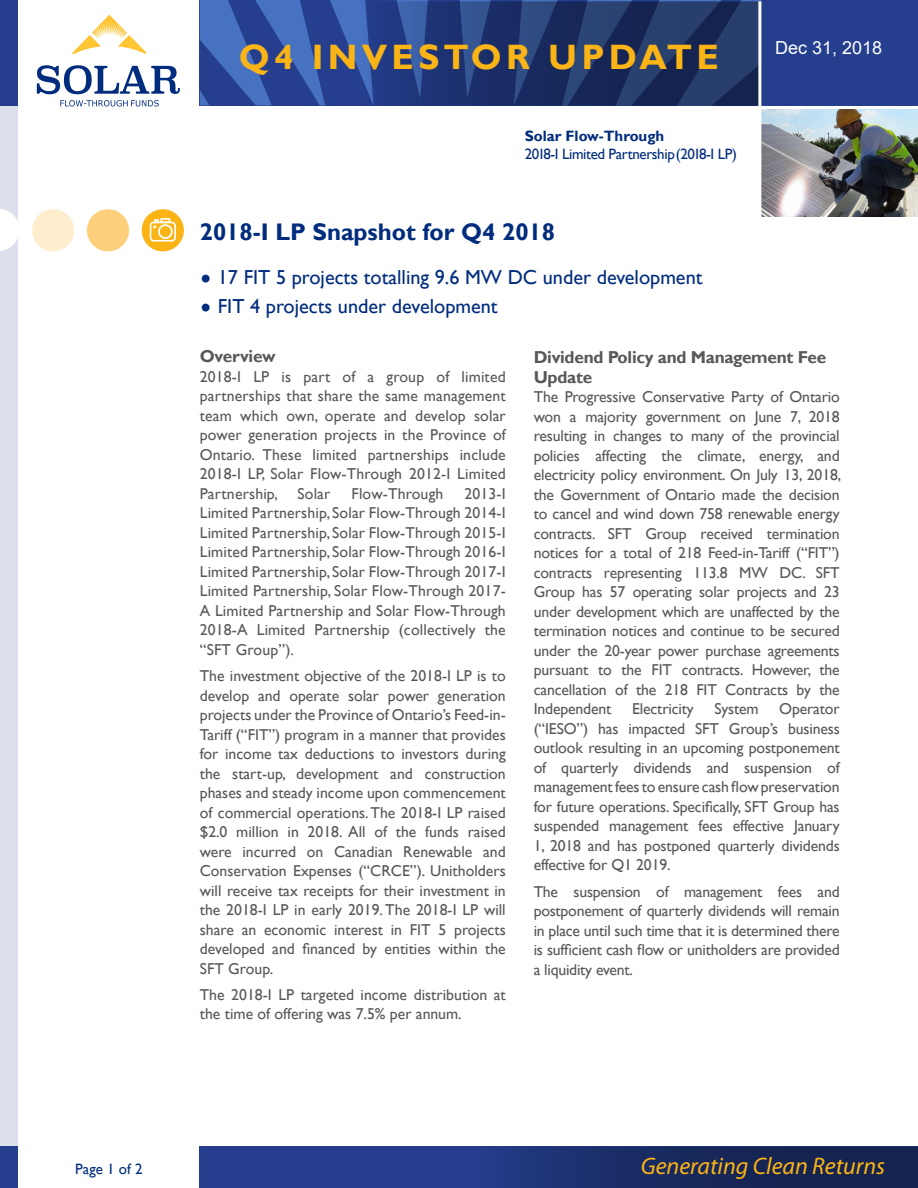
<style>
.page{position:relative;width:918px;height:1188px;background:#fff}
.page>*{position:absolute;margin:0;border:0;box-sizing:border-box;transform-origin:0 0}
.t1{font:700 35.25px "Gill Sans";letter-spacing:.12em;color:#fbb416}
.t2{font:700 24px "Gill Sans";color:#002c7d}
.t3{font:italic 24px "Myriad Pro";color:#fbb416}
.t4{font:20.25px "Gill Sans";color:#002c7d}
.t5{font:18px "Arial";color:#fff}
.t6{font:700 17.25px/19.5px "Gill Sans";letter-spacing:-.015em;color:#57585a}
.t7{font:15.75px/19.5px "Gill Sans";color:#57585a;text-align:justify}
.t8{font:15px/18px "Gill Sans";letter-spacing:-.025em;color:#002c7d}
.s1{font-weight:700}
.s2{font-weight:800;font-size:24px}
</style>
<div class="page">
<div style="left:0;top:106px;width:18px;height:1041px;background:#dedfed"></div>
<div style="left:200px;top:1147px;width:718px;height:41px;background:#253f8e"></div>
<div style="left:200px;top:0;width:718px;height:106px;background:#253f8e"></div>
<svg style="left:505px;top:1147px;width:413px;height:41px;background:#18295e"></svg>
<svg style="left:200px;top:0;width:561px;height:106px"></svg>
<svg style="left:320px;top:1px;width:438px;height:105px"></svg>
<img style="left:761px;top:110px;width:157px;height:106px">
<div style="left:0;top:0;width:18px;height:106px;background:#253f8e"></div>
<div style="left:0;top:1147px;width:18px;height:41px;background:#253f8e"></div>
<hr style="left:758px;top:1px;width:3px;height:236px;background:#fff">
<div style="left:142px;top:209px;width:42px;height:42px;background:#fbb416;border-radius:50%"></div>
<div style="left:87px;top:209px;width:42px;height:42px;background:#fecf7a;border-radius:50%"></div>
<div style="left:32px;top:209px;width:42px;height:42px;background:#feeece;border-radius:50%"></div>
<div style="left:150px;top:222px;width:26px;height:20px;border:2px solid #fff;border-radius:3px"></div>
<div style="left:158px;top:224px;width:15px;height:15px;border:2px solid #fff;border-radius:50%"></div>
<svg style="left:153px;top:218px;width:18px;height:10px"></svg>
<svg style="left:0;top:209px;width:18px;height:42px"></svg>
<svg style="left:72px;top:15px;width:75px;height:39px"></svg>
<svg style="left:37px;top:65px;width:143px;height:29px"></svg>
<svg style="left:60px;top:100px;width:99px;height:6px"></svg>
<p class="t8" style="left:75px;top:1160px;width:69px">Page 1 of 2</p>
<p class="t1" style="left:239px;top:36px;width:482px">Q4 INVESTOR UPDATE</p>
<p class="t8" style="left:525px;top:128px;width:214px"><span class="s1">Solar Flow-Through<br></span>2018-I Limited Partnership (2018-I LP)</p>
<p class="t5" style="left:775px;top:35px;width:109px">Dec 31, 2018</p>
<p class="t2" style="left:200px;top:217px;width:357px">2018-I LP Snapshot for Q4 2018</p>
<p class="t4" style="left:200px;top:265px;width:504px"><span class="s2">•</span> 17 FIT 5 projects totalling 9.6 MW DC under development</p>
<p class="t4" style="left:200px;top:295px;width:299px"><span class="s2">•</span> FIT 4 projects under development</p>
<p class="t6" style="left:534px;top:348px;width:294px">Dividend Policy and Management Fee<br>Update</p>
<p class="t7" style="left:534px;top:388px;width:309px">The Progressive Conservative Party of Ontario won a majority government on June 7, 2018 resulting in changes to many of the provincial policies affecting the climate, energy, and electricity policy environment. On July 13, 2018, the Government of Ontario made the decision to cancel and wind down 758 renewable energy contracts. SFT Group received termination notices for a total of 218 Feed-in-Tariff (“FIT”) contracts representing 113.8 MW DC. SFT Group has 57 operating solar projects and 23 under development which are unaffected by the termination notices and continue to be secured under the 20-year power purchase agreements pursuant to the FIT contracts. However, the cancellation of the 218 FIT Contracts by the Independent</p>
<p class="t6" style="left:200px;top:347px;width:77px">Overview</p>
<p class="t7" style="left:200px;top:367px;width:308px">2018-I LP is part of a group of limited partnerships that share the same management team which own, operate and develop solar power generation projects in the Province of Ontario. These limited partnerships include 2018-I LP, Solar Flow-Through 2012-I Limited Partnership, Solar</p>
<p class="t7" style="left:200px;top:484px;width:308px;text-indent:265px">2013-I Limited Partnership, Solar Flow-Through 2014-I Limited Partnership, Solar Flow-Through 2015-I Limited Partnership, Solar Flow-Through 2016-I Limited Partnership, Solar Flow-Through 2017-I Limited Partnership, Solar Flow-Through 2017- A Limited Partnership and Solar Flow-Through 2018-A Limited Partnership (collectively the “SFT Group”).</p>
<p class="t7" style="left:200px;top:666px;width:308px">The investment objective of the 2018-I LP is to develop and operate solar power generation projects under the Province of Ontario’s Feed-in-Tariff (“FIT”) program in a manner that provides for income tax deductions to investors during the start-up, development and construction phases and steady income upon commencement of commercial operations. The 2018-I LP raised $2.0 million in 2018. All of the funds raised were incurred on Canadian Renewable and Conservation Expenses (“CRCE”). Unitholders will receive tax receipts for their investment in the 2018-I LP in early 2019. The 2018-I LP will share an economic interest in FIT 5 projects developed and financed by entities within the SFT Group.</p>
<p class="t7" style="left:200px;top:985px;width:308px">The 2018-I LP targeted income distribution at the time of offering was 7.5% per annum.</p>
<p class="t7" style="left:352px;top:484px;width:93px">Flow-Through</p>
<p class="t7" style="left:534px;top:700px;width:308px;text-indent:246px">Operator (“IESO”) has impacted SFT Group’s business outlook resulting in an upcoming postponement of quarterly dividends and suspension of management fees to ensure cash flow preservation for future operations. Specifically, SFT Group has suspended management fees effective January 1, 2018 and has postponed quarterly dividends effective for Q1 2019.</p>
<p class="t7" style="left:534px;top:882px;width:308px">The suspension of management fees and postponement of quarterly dividends will remain in place until such time that it is determined there is sufficient cash flow or unitholders are provided a liquidity event.</p>
<p class="t7" style="left:632px;top:700px;width:63px">Electricity</p>
<p class="t7" style="left:714px;top:700px;width:46px">System</p>
<p class="t3" style="left:641px;top:1153px;width:246px">Generating Clean Returns</p>
</div>
